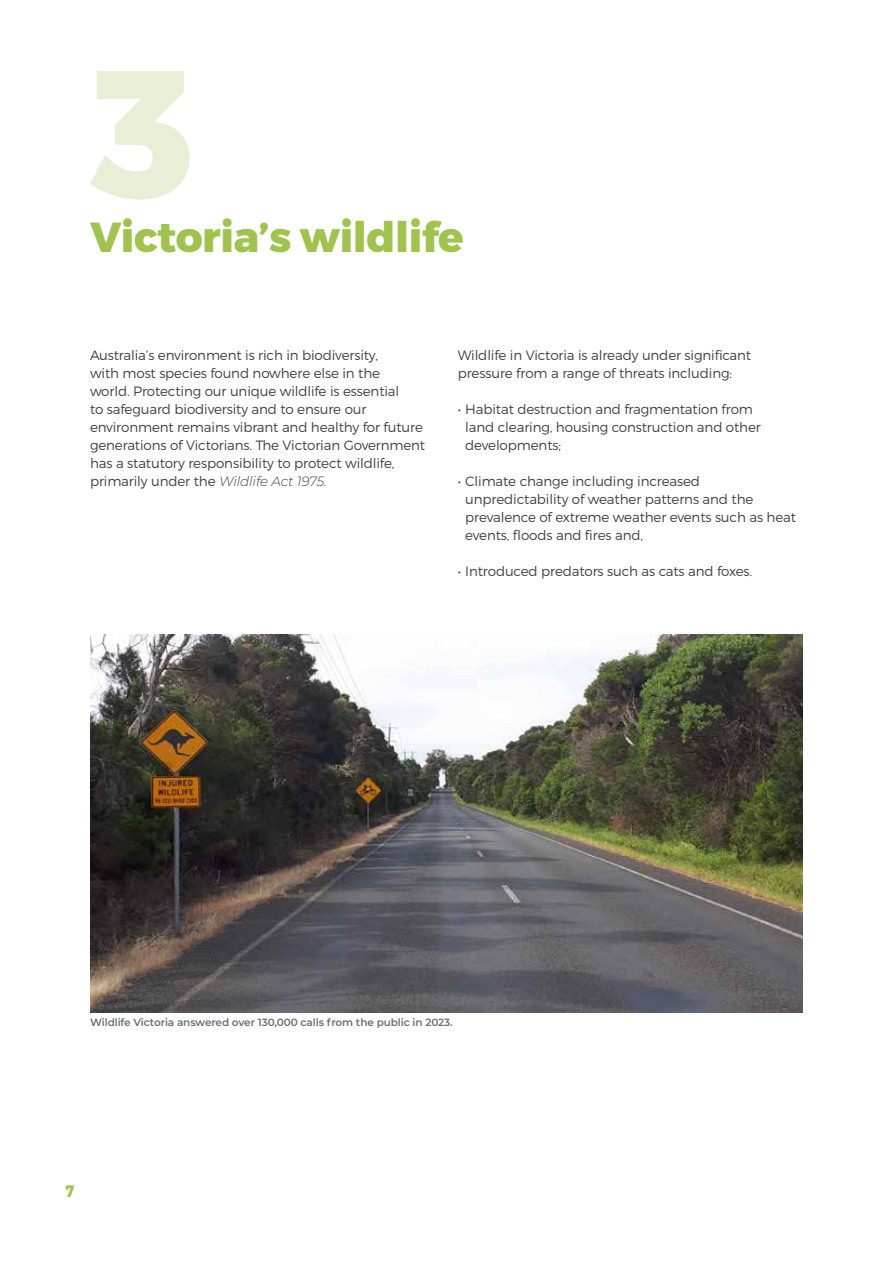
<style>
.page{position:relative;width:893px;height:1263px;background:#fff}
.page>*{position:absolute;margin:0;border:0;box-sizing:border-box;transform-origin:0 0}
.t1{font:800 181.5px "Montserrat";color:#e9efd7}
.t2{font:800 42px "Montserrat";letter-spacing:-.01em;color:#a0c350}
.t3{font:800 16.5px "Montserrat";color:#a0c350;scale:.87 1}
.t4{font:300 13.5px/18px "Montserrat";letter-spacing:-.01em;color:#414042}
.t5{font:600 10.5px "Montserrat";letter-spacing:-.01em;color:#6d6e71}
.s1{font-style:italic}
</style>
<div class="page">
<img style="left:90px;top:634px;width:713px;height:379px">
<h1 class="t1" style="left:91px;top:20px;width:104px">3</h1>
<h2 class="t2" style="left:90px;top:211px;width:375px">Victoria’s wildlife</h2>
<p class="t4" style="left:90px;top:346px;width:337px">Australia’s environment is rich in biodiversity,<br>with most species found nowhere else in the<br>world. Protecting our unique wildlife is essential<br>to safeguard biodiversity and to ensure our environment remains vibrant and healthy for future generations of Victorians. The Victorian Government has a statutory responsibility to protect wildlife, primarily under the <span class="s1">Wildlife Act 1975.</span></p>
<p class="t4" style="left:458px;top:346px;width:295px">Wildlife in Victoria is already under significant pressure from a range of threats including:</p>
<p class="t4" style="left:465px;top:400px;width:297px;text-indent:-8px">• Habitat destruction and fragmentation from land clearing, housing construction and other developments;</p>
<p class="t4" style="left:465px;top:472px;width:332px;text-indent:-8px">• Climate change including increased unpredictability of weather patterns and the prevalence of extreme weather events such as heat events, floods and fires and,</p>
<p class="t4" style="left:458px;top:562px;width:296px">• Introduced predators such as cats and foxes.</p>
<p class="t5" style="left:90px;top:1015px;width:364px">Wildlife Victoria answered over 130,000 calls from the public in 2023.</p>
<p class="t3" style="left:65px;top:1180px;width:12px">7</p>
</div>
